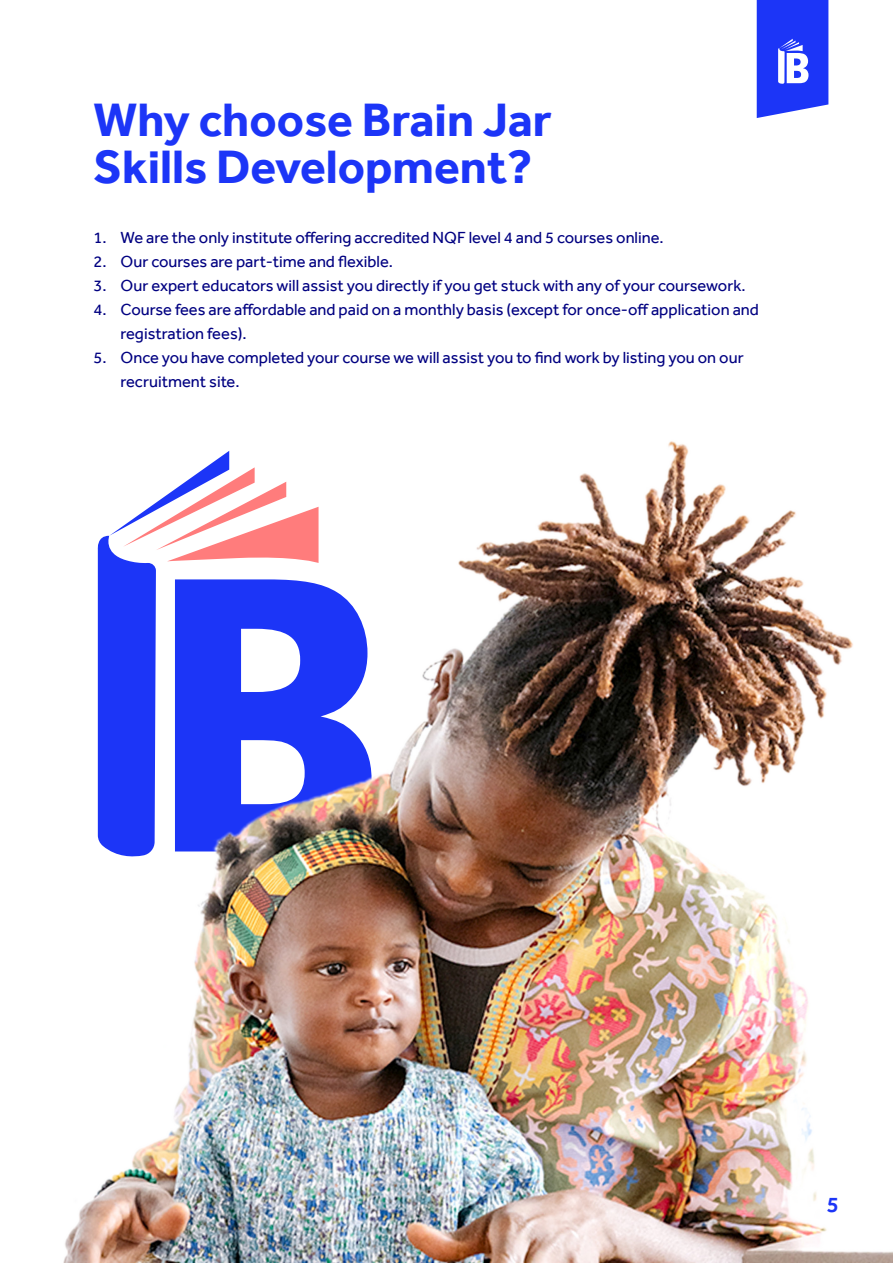
<style>
.page{position:relative;width:893px;height:1263px;background:#fff}
.page>*{position:absolute;margin:0;border:0;box-sizing:border-box;transform-origin:0 0}
.t1{font:700 48.15px/46.2px "Effra";color:#1c35f7}
.t2{font:500 22.5px "Effra";color:#1c35f7}
.t3{font:16.5px/24px "Effra";color:#000081}
</style>
<div class="page">
<svg style="left:757px;top:0;width:71px;height:118px;background:#3f54f8"></svg>
<img style="left:63px;top:441px;width:830px;height:822px">
<h1 class="t1" style="left:94px;top:97px;width:460px">Why choose Brain Jar<br>Skills Development?</h1>
<p class="t3" style="left:94px;top:225px;width:572px">1. We are the only institute offering accredited NQF level 4 and 5 courses online.</p>
<p class="t3" style="left:94px;top:249px;width:301px">2. Our courses are part-time and flexible.</p>
<p class="t3" style="left:94px;top:273px;width:654px">3. Our expert educators will assist you directly if you get stuck with any of your coursework.</p>
<p class="t3" style="left:121px;top:297px;width:640px;text-indent:-27px">4. Course fees are affordable and paid on a monthly basis (except for once-off application and registration fees).</p>
<p class="t3" style="left:121px;top:345px;width:625px;text-indent:-27px">5. Once you have completed your course we will assist you to find work by listing you on our recruitment site.</p>
<h2 class="t2" style="left:827px;top:1191px;width:14px">5</h2>
</div>
